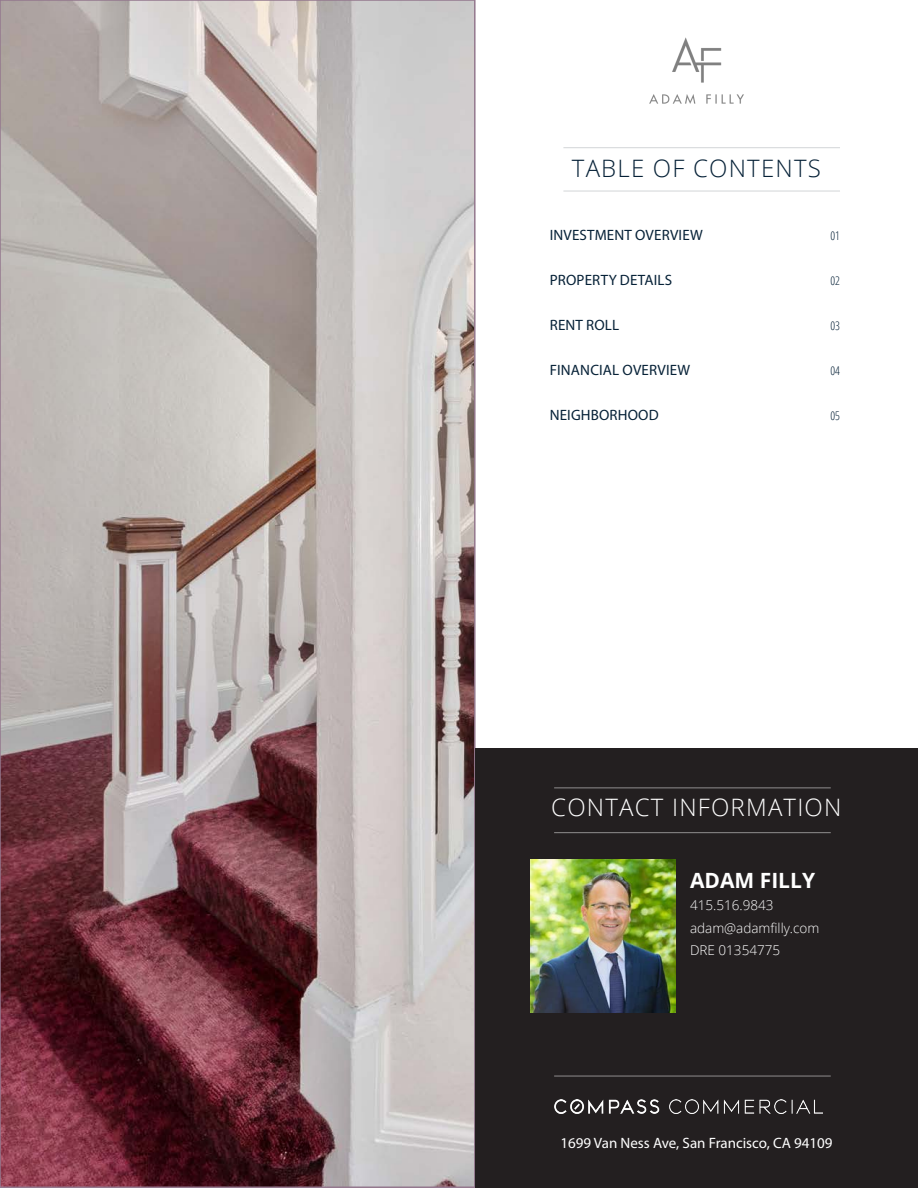
<style>
.page{position:relative;width:918px;height:1188px;background:#fff}
.page>*{position:absolute;margin:0;border:0;box-sizing:border-box;transform-origin:0 0}
.Chapter_Title_-_Alig{font:300 24px "Open Sans";letter-spacing:.05em;color:#fff}
.Chapter_Title_-_Alig-2{font:300 24px "Open Sans";letter-spacing:.05em;color:#062137}
.t1{font:700 21px "Open Sans";color:#fff}
.TOC_Header{font:15px "Myriad Pro";letter-spacing:.01em;color:#062137}
.t2{font:15px "Myriad Pro";color:#fff}
.t3{font:300 13.5px "Open Sans";color:#fff}
.TOC_Header-2{font:300 condensed 12px "Open Sans";color:#062137}
</style>
<div class="page">
<img style="left:3px;top:3px;width:470px;height:1182px">
<img style="left:649px;top:37px;width:95px;height:67px">
<hr style="left:563px;top:147px;width:277px;height:1px;background:#16242e">
<hr style="left:563px;top:191px;width:277px;height:1px;background:#16242e">
<div style="left:476px;top:748px;width:442px;height:440px;background:#231f20"></div>
<img style="left:531px;top:860px;width:145px;height:152px">
<hr style="left:554px;top:788px;width:277px;height:1px;background:#fff">
<hr style="left:554px;top:832px;width:277px;height:1px;background:#fff">
<img style="left:554px;top:1099px;width:269px;height:14px">
<hr style="left:554px;top:1076px;width:277px;height:1px;background:#fff">
<p class="Chapter_Title_-_Alig-2" style="left:572px;top:152px;width:250px">TABLE OF CONTENTS</p>
<p class="TOC_Header" style="left:550px;top:226px;width:154px">INVESTMENT OVERVIEW</p>
<p class="TOC_Header-2" style="left:830px;top:228px;width:11px">01</p>
<p class="TOC_Header" style="left:550px;top:271px;width:124px">PROPERTY DETAILS</p>
<p class="TOC_Header-2" style="left:830px;top:273px;width:11px">02</p>
<p class="TOC_Header" style="left:550px;top:316px;width:71px">RENT ROLL</p>
<p class="TOC_Header-2" style="left:830px;top:318px;width:11px">03</p>
<p class="TOC_Header" style="left:550px;top:361px;width:142px">FINANCIAL OVERVIEW</p>
<p class="TOC_Header-2" style="left:830px;top:363px;width:11px">04</p>
<p class="TOC_Header" style="left:550px;top:406px;width:110px">NEIGHBORHOOD</p>
<p class="TOC_Header-2" style="left:830px;top:408px;width:11px">05</p>
<p class="Chapter_Title_-_Alig" style="left:551px;top:791px;width:292px">CONTACT INFORMATION</p>
<p class="t1" style="left:690px;top:865px;width:127px">ADAM FILLY</p>
<p class="t3" style="left:690px;top:896px;width:85px">415.516.9843</p>
<p class="t3" style="left:690px;top:919px;width:131px">adam@adamfilly.com</p>
<p class="t3" style="left:690px;top:941px;width:92px">DRE 01354775</p>
<p class="t2" style="left:561px;top:1133px;width:274px">1699 Van Ness Ave, San Francisco, CA 94109</p>
</div>
